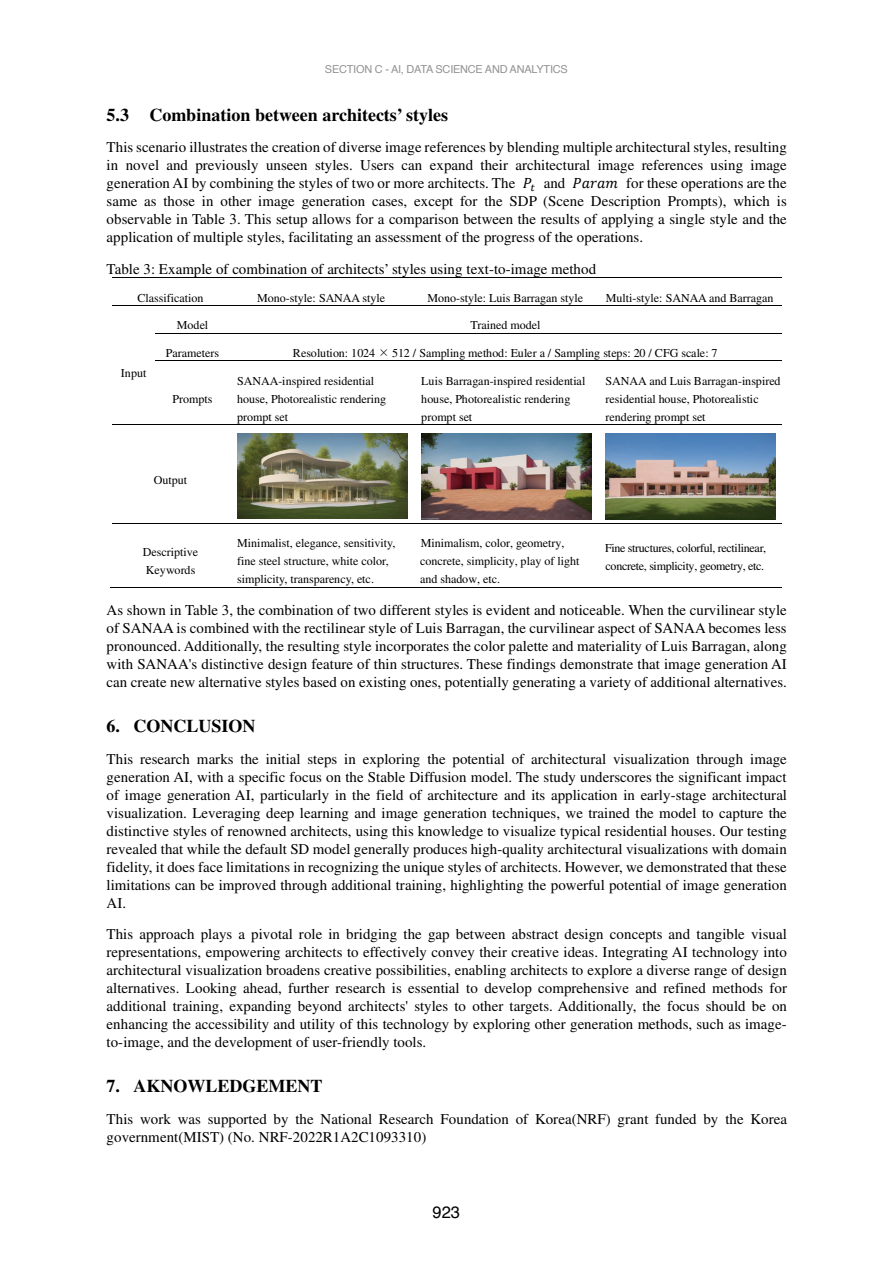
<style>
.page{position:relative;width:893px;height:1263px;background:#fff}
.page>*{position:absolute;margin:0;border:0;box-sizing:border-box;transform-origin:0 0}
.t1{font:700 18px "Times";color:#000}
.t2{font:16.5px "Helvetica";color:#000}
.t3{font:15px/18px "Times";color:#000;text-align:justify}
.t4{font:12px/18px "Times";letter-spacing:-.005em;color:#000}
.t5{font:12px/18px "Times";letter-spacing:-.025em;color:#000}
.t6{font:12px "Times New Roman";color:#808080}
.t7{font:10.95px "Helvetica";letter-spacing:-.02em;color:#929292}
</style>
<div class="page">
<hr style="left:112px;top:277px;width:117px;height:1px;background:#000">
<hr style="left:230px;top:277px;width:183px;height:1px;background:#000">
<hr style="left:414px;top:277px;width:183px;height:1px;background:#000">
<hr style="left:598px;top:277px;width:184px;height:1px;background:#000">
<hr style="left:112px;top:305px;width:44px;height:1px;background:#000">
<hr style="left:156px;top:305px;width:73px;height:1px;background:#000">
<hr style="left:230px;top:305px;width:183px;height:1px;background:#000">
<hr style="left:414px;top:305px;width:183px;height:1px;background:#000">
<hr style="left:598px;top:305px;width:184px;height:1px;background:#000">
<hr style="left:156px;top:333px;width:73px;height:1px;background:#000">
<hr style="left:230px;top:333px;width:552px;height:1px;background:#000">
<hr style="left:156px;top:361px;width:73px;height:1px;background:#000">
<hr style="left:230px;top:361px;width:183px;height:1px;background:#000">
<hr style="left:414px;top:361px;width:183px;height:1px;background:#000">
<hr style="left:598px;top:361px;width:184px;height:1px;background:#000">
<hr style="left:112px;top:424px;width:44px;height:1px;background:#000">
<hr style="left:156px;top:424px;width:73px;height:1px;background:#000">
<hr style="left:230px;top:424px;width:183px;height:1px;background:#000">
<hr style="left:414px;top:424px;width:183px;height:1px;background:#000">
<hr style="left:598px;top:424px;width:184px;height:1px;background:#000">
<hr style="left:112px;top:523px;width:117px;height:1px;background:#000">
<hr style="left:230px;top:523px;width:183px;height:1px;background:#000">
<hr style="left:414px;top:523px;width:183px;height:1px;background:#000">
<hr style="left:598px;top:523px;width:184px;height:1px;background:#000">
<hr style="left:111px;top:587px;width:118px;height:1px;background:#000">
<hr style="left:229px;top:587px;width:184px;height:1px;background:#000">
<hr style="left:413px;top:587px;width:184px;height:1px;background:#000">
<hr style="left:597px;top:587px;width:185px;height:1px;background:#000">
<img style="left:237px;top:434px;width:170px;height:85px">
<img style="left:421px;top:434px;width:170px;height:85px">
<img style="left:606px;top:434px;width:169px;height:85px">
<p class="t6" style="left:224px;top:55px;width:447px">"MANAGING THE DIGITAL TRANSFORMATION OF CONSTRUCTION INDUSTRY"</p>
<p class="t7" style="left:325px;top:60px;width:244px">SECTION C - AI , DATA SCIENCE AND ANALYTICS</p>
<p class="t1" style="left:107px;top:108px;width:343px">5.3 Combination between architects’ styles</p>
<p class="t3" style="left:107px;top:140px;width:682px">This scenario illustrates the creation of diverse image references by blending multiple architectural styles, resulting in novel and previously unseen styles. Users can expand their architectural image references using image generation AI by combining the styles of two or more architects. The</p>
<p class="t3" style="left:107px;top:176px;width:682px;text-indent:519px">for these operations are the same as those in other image generation cases, except for the SDP (Scene Description Prompts), which is observable in Table 3. This setup allows for a comparison between the results of applying a single style and the application of multiple styles, facilitating an assessment of the progress of the operations.</p>
<p class="t3" style="left:107px;top:261px;width:491px">Table 3: Example of combination of architects’ styles using text-to-image method</p>
<p class="t4" style="left:137px;top:290px;width:68px">Classification</p>
<p class="t4" style="left:257px;top:290px;width:130px">Mono-style: SANAA style</p>
<p class="t4" style="left:427px;top:290px;width:157px">Mono-style: Luis Barragan style</p>
<p class="t4" style="left:606px;top:290px;width:169px">Multi-style: SANAA and Barragan</p>
<p class="t3" style="left:544px;top:176px;width:23px">and</p>
<p class="t4" style="left:121px;top:365px;width:27px">Input</p>
<p class="t4" style="left:177px;top:317px;width:33px">Model</p>
<p class="t4" style="left:470px;top:317px;width:71px">Trained model</p>
<p class="t4" style="left:166px;top:345px;width:55px">Parameters</p>
<p class="t4" style="left:293px;top:345px;width:84px">Resolution: 1024</p>
<p class="t4" style="left:392px;top:345px;width:327px">512 / Sampling method: Euler a / Sampling steps: 20 / CFG scale: 7</p>
<p class="t4" style="left:172px;top:391px;width:42px">Prompts</p>
<p class="t4" style="left:237px;top:373px;width:151px">SANAA-inspired residential house, Photorealistic rendering prompt set</p>
<p class="t4" style="left:421px;top:373px;width:166px">Luis Barragan-inspired residential house, Photorealistic rendering prompt set</p>
<p class="t4" style="left:606px;top:373px;width:177px">SANAA and Luis Barragan-inspired residential house, Photorealistic rendering prompt set</p>
<p class="t4" style="left:154px;top:472px;width:35px">Output</p>
<p class="t4" style="left:143px;top:544px;width:57px">Descriptive<br>Keywords</p>
<p class="t4" style="left:237px;top:535px;width:160px">Minimalist, elegance, sensitivity, fine steel structure, white color, simplicity, transparency, etc.</p>
<p class="t4" style="left:420px;top:535px;width:161px">Minimalism, color, geometry, concrete, simplicity, play of light and shadow, etc.</p>
<p class="t5" style="left:605px;top:540px;width:163px">Fine structures, colorful, rectilinear, concrete, simplicity, geometry, etc.</p>
<p class="t3" style="left:107px;top:603px;width:682px">As shown in Table 3, the combination of two different styles is evident and noticeable. When the curvilinear style of SANAA is combined with the rectilinear style of Luis Barragan, the curvilinear aspect of SANAA becomes less pronounced. Additionally, the resulting style incorporates the color palette and materiality of Luis Barragan, along with SANAA's distinctive design feature of thin structures. These findings demonstrate that image generation AI can create new alternative styles based on existing ones, potentially generating a variety of additional alternatives.</p>
<p class="t1" style="left:107px;top:720px;width:150px">6. CONCLUSION</p>
<p class="t3" style="left:107px;top:751px;width:682px">This research marks the initial steps in exploring the potential of architectural visualization through image generation AI, with a specific focus on the Stable Diffusion model. The study underscores the significant impact of image generation AI, particularly in the field of architecture and its application in early-stage architectural visualization. Leveraging deep learning and image generation techniques, we trained the model to capture the distinctive styles of renowned architects, using this knowledge to visualize typical residential houses. Our testing revealed that while the default SD model generally produces high-quality architectural visualizations with domain fidelity, it does face limitations in recognizing the unique styles of architects. However, we demonstrated that these limitations can be improved through additional training, highlighting the powerful potential of image generation AI.</p>
<p class="t3" style="left:107px;top:927px;width:682px">This approach plays a pivotal role in bridging the gap between abstract design concepts and tangible visual representations, empowering architects to effectively convey their creative ideas. Integrating AI technology into architectural visualization broadens creative possibilities, enabling architects to explore a diverse range of design alternatives. Looking ahead, further research is essential to develop comprehensive and refined methods for additional training, expanding beyond architects' styles to other targets. Additionally, the focus should be on enhancing the accessibility and utility of this technology by exploring other generation methods, such as image&shy;to-image, and the development of user-friendly tools.</p>
<p class="t1" style="left:107px;top:1080px;width:217px">7. AKNOWLEDGEMENT</p>
<p class="t3" style="left:107px;top:1111px;width:682px">This work was supported by the National Research Foundation of Korea(NRF) grant funded by the Korea government(MIST) (No. NRF-2022R1A2C1093310)</p>
<p class="t2" style="left:433px;top:1199px;width:29px">923</p>
</div>
